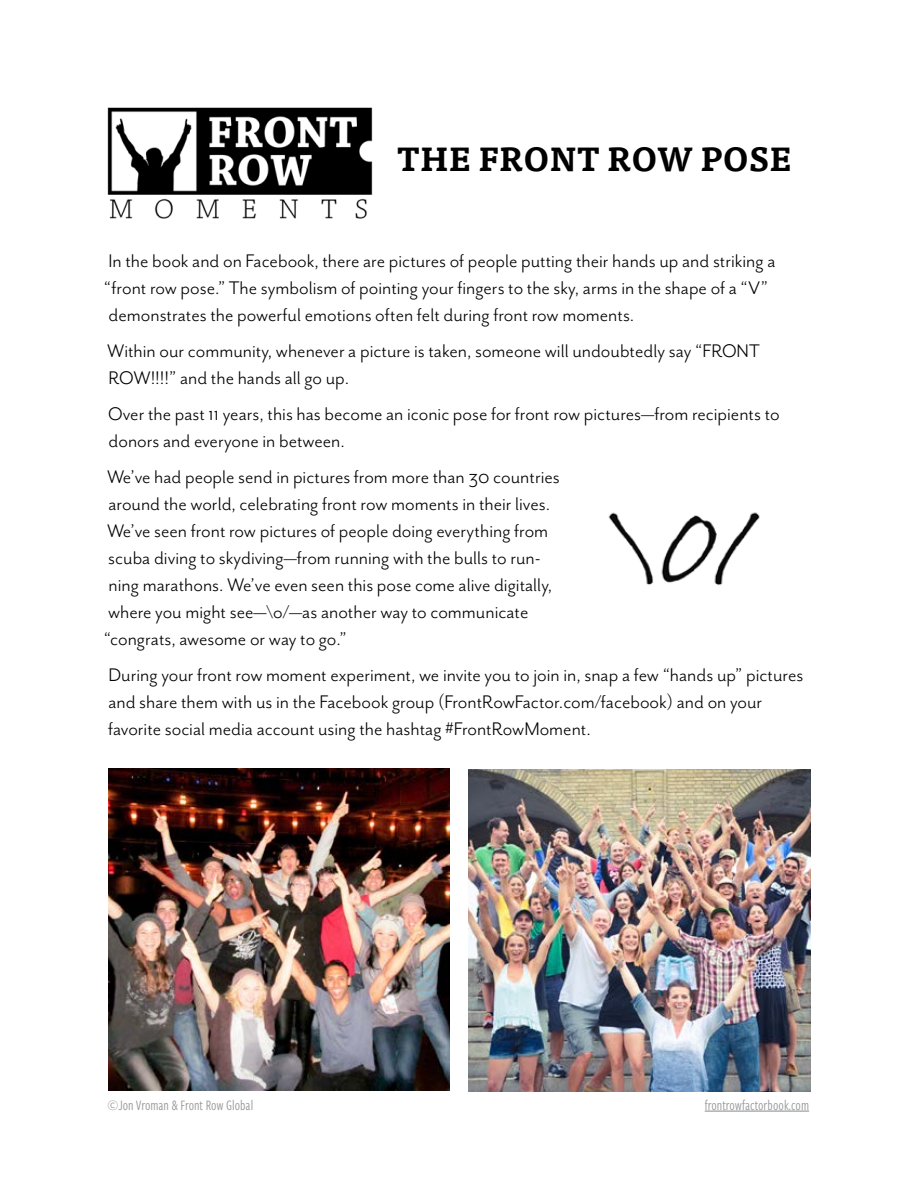
<style>
.page{position:relative;width:918px;height:1188px;background:#fff}
.page>*{position:absolute;margin:0;border:0;box-sizing:border-box;transform-origin:0 0}
.t1{font:700 33px "Tisa Pro";color:#000}
.body_text{font:21px/27px "Mr Eaves San OT";color:#000}
.t2{font:15px "Freight Sans Cmp Pro";color:#939598}
</style>
<div class="page">
<img style="left:107px;top:107px;width:266px;height:112px">
<img style="left:608px;top:512px;width:152px;height:74px">
<img style="left:108px;top:768px;width:342px;height:322px">
<img style="left:468px;top:769px;width:342px;height:322px">
<hr style="left:705px;top:1111px;width:104px;height:1px;background:#939598">
<p class="t1" style="left:397px;top:133px;width:397px">THE FRONT ROW POSE</p>
<p class="body_text" style="left:104px;top:247px;width:673px">In the book and on Facebook, there are pictures of people putting their hands up and striking a “front row pose.” The symbolism of pointing your fingers to the sky, arms in the shape of a “V” demonstrates the powerful emotions often felt during front row moments.</p>
<p class="body_text" style="left:107px;top:337px;width:654px">Within our community, whenever a picture is taken, someone will undoubtedly say “FRONT<br>ROW!!!!” and the hands all go up.</p>
<p class="body_text" style="left:108px;top:400px;width:673px">Over the past 11 years, this has become an iconic pose for front row pictures—from recipients to donors and everyone in between.</p>
<p class="body_text" style="left:104px;top:463px;width:458px">We’ve had people send in pictures from more than 30 countries around the world, celebrating front row moments in their lives.<br>We’ve seen front row pictures of people doing everything from scuba diving to skydiving—from running with the bulls to run&shy;ning marathons. We’ve even seen this pose come alive digitally, where you might see—\o/—as another way to communicate “congrats, awesome or way to go.”</p>
<p class="body_text" style="left:108px;top:661px;width:697px">During your front row moment experiment, we invite you to join in, snap a few “hands up” pictures and share them with us in the Facebook group (FrontRowFactor.com/facebook) and on your favorite social media account using the hashtag #FrontRowMoment.</p>
<p class="t2" style="left:108px;top:1095px;width:147px">©Jon Vroman &amp; Front Row Global</p>
<p class="t2" style="left:705px;top:1095px;width:106px">frontrowfactorbook.com</p>
</div>
